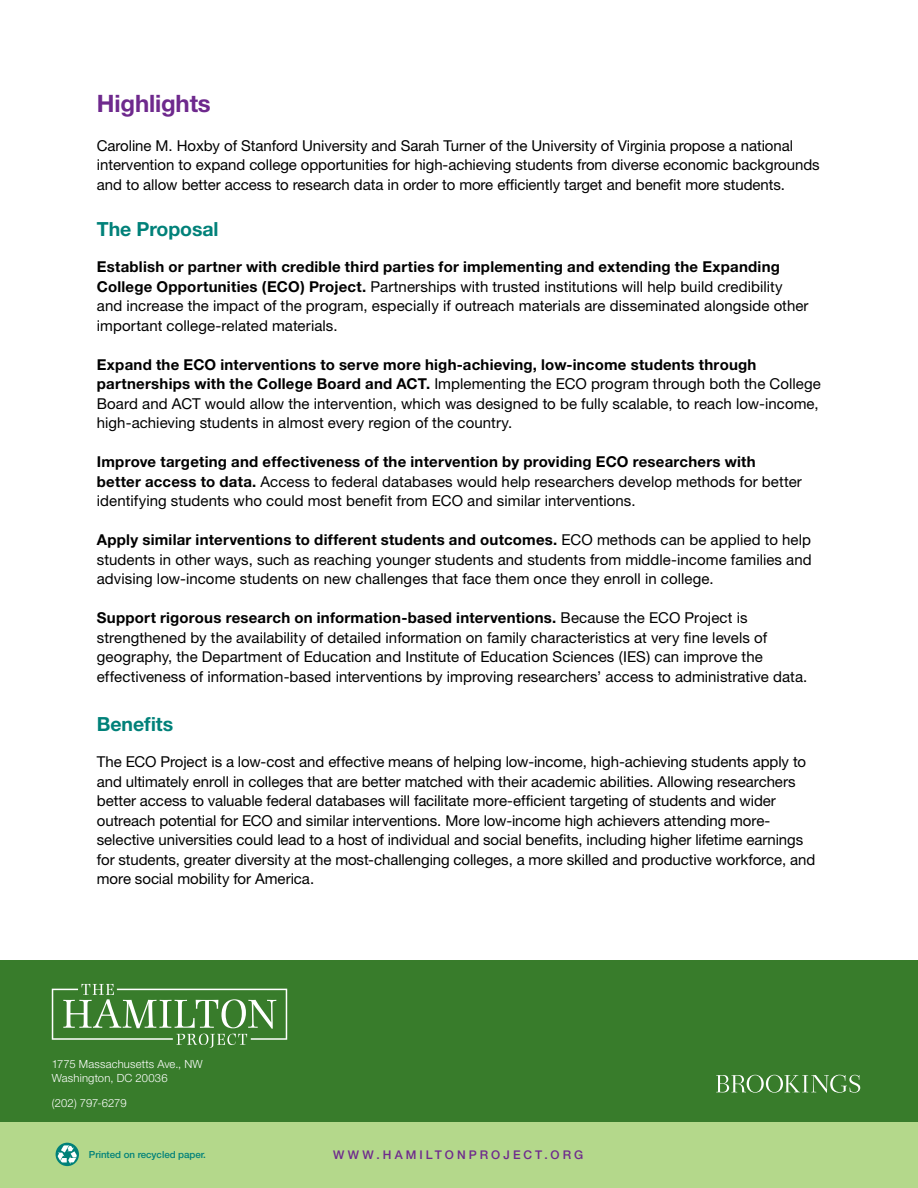
<style>
.page{position:relative;width:918px;height:1188px;background:#fff}
.page>*{position:absolute;margin:0;border:0;box-sizing:border-box;transform-origin:0 0}
.t1{font:700 24px "Helvetica Neue";letter-spacing:-.005em;color:#6e298d}
.t2{font:700 19.5px "Helvetica Neue";letter-spacing:-.005em;color:#008179}
.t3{font:15px/19.5px "Helvetica Neue";color:#000}
.t4{font:500 12px "Helvetica Neue";letter-spacing:.255em;color:#6e298d}
.t5{font:300 11.25px/13.5px "Helvetica Neue";letter-spacing:.015em;color:#fff}
.t6{font:300 11.25px "Helvetica Neue";letter-spacing:-.015em;color:#fff}
.t7{font:500 9.75px "Helvetica Neue";letter-spacing:-.005em;color:#008179}
.s1{font-weight:700}
</style>
<div class="page">
<div style="left:0;top:961px;width:918px;height:162px;background:#387c2b"></div>
<svg style="left:52px;top:984px;width:235px;height:64px"></svg>
<svg style="left:716px;top:1075px;width:144px;height:18px"></svg>
<div style="left:0;top:1123px;width:918px;height:65px;background:#b4d88b"></div>
<div style="left:56px;top:1143px;width:23px;height:23px;background:#008179;border-radius:50%"></div>
<svg style="left:55px;top:1142px;width:24px;height:22px"></svg>
<h1 class="t1" style="left:97px;top:88px;width:115px">Highlights</h1>
<p class="t3" style="left:97px;top:135px;width:724px">Caroline M. Hoxby of Stanford University and Sarah Turner of the University of Virginia propose a national intervention to expand college opportunities for high-achieving students from diverse economic backgrounds and to allow better access to research data in order to more efficiently target and benefit more students.</p>
<h2 class="t2" style="left:97px;top:217px;width:123px">The Proposal</h2>
<p class="t3" style="left:97px;top:257px;width:713px"><span class="s1">Establish or partner with credible third parties for implementing and extending the Expanding College Opportunities (ECO) Project.</span> Partnerships with trusted institutions will help build credibility and increase the impact of the program, especially if outreach materials are disseminated alongside other important college-related materials.</p>
<p class="t3" style="left:97px;top:354px;width:726px"><span class="s1">Expand the ECO interventions to serve more high-achieving, low-income students through partnerships with the College Board and ACT.</span> Implementing the ECO program through both the College Board and ACT would allow the intervention, which was designed to be fully scalable, to reach low-income, high-achieving students in almost every region of the country.</p>
<p class="t3" style="left:97px;top:452px;width:707px"><span class="s1">Improve targeting and effectiveness of the intervention by providing ECO researchers with better access to data.</span> Access to federal databases would help researchers develop methods for better identifying students who could most benefit from ECO and similar interventions.</p>
<p class="t3" style="left:97px;top:530px;width:716px;text-align:justify"><span class="s1">Apply similar interventions to different students and outcomes.</span> ECO methods can be applied to help students in other ways, such as reaching younger students and students from middle-income families and advising low-income students on new challenges that face them once they enroll in college.</p>
<p class="t3" style="left:97px;top:608px;width:712px"><span class="s1">Support rigorous research on information-based interventions.</span> Because the ECO Project is strengthened by the availability of detailed information on family characteristics at very fine levels of geography, the Department of Education and Institute of Education Sciences (IES) can improve the effectiveness of information-based interventions by improving researchers’ access to administrative data.</p>
<h2 class="t2" style="left:97px;top:712px;width:78px">Benefits</h2>
<p class="t3" style="left:97px;top:752px;width:720px">The ECO Project is a low-cost and effective means of helping low-income, high-achieving students apply to and ultimately enroll in colleges that are better matched with their academic abilities. Allowing researchers better access to valuable federal databases will facilitate more-efficient targeting of students and wider outreach potential for ECO and similar interventions. More low-income high achievers attending more&shy;selective universities could lead to a host of individual and social benefits, including higher lifetime earnings for students, greater diversity at the most-challenging colleges, a more skilled and productive workforce, and more social mobility for America.</p>
<p class="t5" style="left:52px;top:1057px;width:152px">1775 Massachusetts Ave., NW<br>Washington, DC 20036</p>
<p class="t6" style="left:52px;top:1096px;width:76px">(202) 797-6279</p>
<p class="t7" style="left:89px;top:1149px;width:119px">Printed on recycled paper.</p>
<p class="t4" style="left:333px;top:1147px;width:252px">www.HAMILTONPROJECT.ORG</p>
</div>
